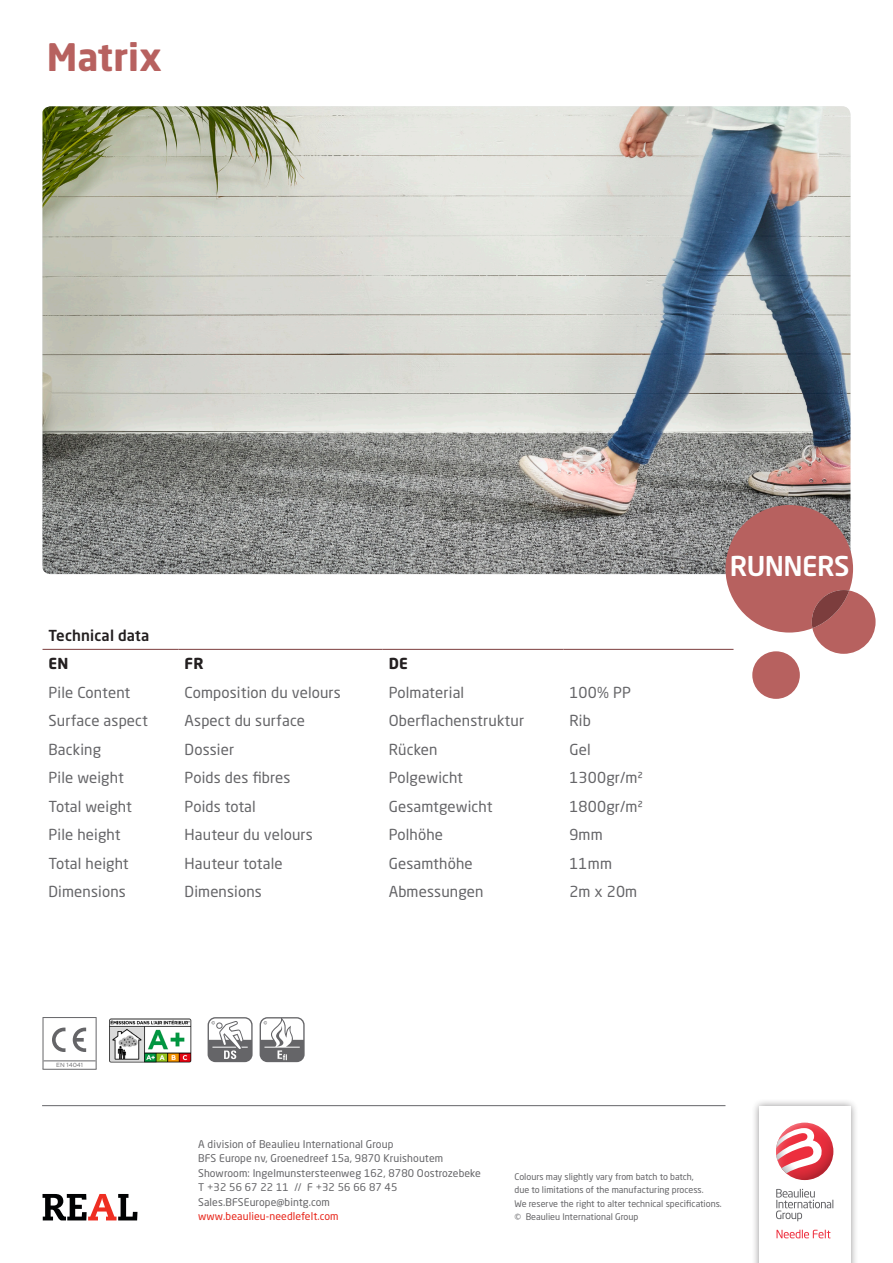
<style>
.page{position:relative;width:893px;height:1263px;background:#fff}
.page>*{position:absolute;margin:0;border:0;box-sizing:border-box;transform-origin:0 0}
._01_Titel_work{font:700 37.5px "Neo Sans Pro";color:#b7615f}
.t1{font:500 27px "Neo Sans Pro";letter-spacing:-.02em;color:#fff}
._03_Technical_data_i{font:15px "Neo Sans Pro";letter-spacing:.01em;color:#656568}
._02_Technical_data{font:500 15px "Neo Sans Pro";letter-spacing:.01em;color:#231f20}
._03_Technical_data_i-2{font:700 15px "Neo Sans Pro";color:#231f20}
.t2{font:10.5px/14.5px "Neo Sans Pro";letter-spacing:.01em;color:#656568}
.t3{font:10.5px "Neo Sans Pro";letter-spacing:.01em;color:#e72419}
.t4{font:9px/13.5px "Neo Sans Pro";color:#656568}
.t5{font:5.85px "Gotham";color:#656568}
</style>
<div class="page">
<svg style="left:73px;top:1027px;width:13px;height:25px"></svg>
<svg style="left:52px;top:1027px;width:13px;height:25px"></svg>
<hr style="left:43px;top:1017px;width:54px;height:1px;background:#656568">
<hr style="left:43px;top:1018px;width:1px;height:43px;background:#656568">
<hr style="left:96px;top:1018px;width:1px;height:43px;background:#656568">
<hr style="left:44px;top:1060px;width:52px;height:1px;background:#656568">
<hr style="left:43px;top:1069px;width:54px;height:1px;background:#656568">
<img style="left:109px;top:1018px;width:83px;height:44px">
<hr style="left:43px;top:649px;width:136px;height:1px;background:#7c3d3d">
<hr style="left:179px;top:649px;width:204px;height:1px;background:#7c3d3d">
<hr style="left:383px;top:649px;width:180px;height:1px;background:#7c3d3d">
<hr style="left:563px;top:649px;width:170px;height:1px;background:#7c3d3d">
<img style="left:43px;top:106px;width:807px;height:468px">
<svg style="left:43px;top:1194px;width:94px;height:26px"></svg>
<div style="left:751px;top:1098px;width:108px;height:165px;background:#231f20;opacity:.5"></div>
<div style="left:759px;top:1106px;width:91px;height:157px;background:#fff"></div>
<svg style="left:776px;top:1189px;width:57px;height:32px"></svg>
<svg style="left:776px;top:1123px;width:57px;height:57px"></svg>
<svg style="left:776px;top:1128px;width:46px;height:45px"></svg>
<svg style="left:776px;top:1230px;width:54px;height:8px"></svg>
<hr style="left:42px;top:1105px;width:683px;height:1px;background:#656568">
<svg style="left:725px;top:505px;width:151px;height:149px"></svg>
<div style="left:752px;top:651px;width:48px;height:48px;background:#b7615f;border-radius:50%"></div>
<p class="_01_Titel_work" style="left:47px;top:33px;width:117px">Matrix</p>
<p class="_02_Technical_data" style="left:49px;top:626px;width:102px">Technical data</p>
<p class="_03_Technical_data_i-2" style="left:49px;top:654px;width:21px">EN</p>
<p class="_03_Technical_data_i-2" style="left:185px;top:654px;width:21px">FR</p>
<p class="_03_Technical_data_i-2" style="left:389px;top:654px;width:21px">DE</p>
<p class="_03_Technical_data_i" style="left:49px;top:683px;width:83px">Pile Content</p>
<p class="_03_Technical_data_i" style="left:185px;top:683px;width:158px">Composition du velours</p>
<p class="_03_Technical_data_i" style="left:389px;top:683px;width:77px">Polmaterial</p>
<p class="_03_Technical_data_i" style="left:569px;top:683px;width:63px">100% PP</p>
<p class="_03_Technical_data_i" style="left:49px;top:712px;width:101px">Surface aspect</p>
<p class="_03_Technical_data_i" style="left:185px;top:712px;width:122px">Aspect du surface</p>
<p class="_03_Technical_data_i" style="left:389px;top:712px;width:137px">Oberflachenstruktur</p>
<p class="_03_Technical_data_i" style="left:569px;top:712px;width:23px">Rib</p>
<p class="_03_Technical_data_i" style="left:49px;top:740px;width:54px">Backing</p>
<p class="_03_Technical_data_i" style="left:185px;top:740px;width:51px">Dossier</p>
<p class="_03_Technical_data_i" style="left:389px;top:740px;width:50px">Rücken</p>
<p class="_03_Technical_data_i" style="left:569px;top:740px;width:23px">Gel</p>
<p class="_03_Technical_data_i" style="left:49px;top:768px;width:77px">Pile weight</p>
<p class="_03_Technical_data_i" style="left:185px;top:768px;width:107px">Poids des fibres</p>
<p class="_03_Technical_data_i" style="left:389px;top:768px;width:76px">Polgewicht</p>
<p class="_03_Technical_data_i" style="left:569px;top:768px;width:75px">1300gr/m²</p>
<p class="_03_Technical_data_i" style="left:49px;top:797px;width:85px">Total weight</p>
<p class="_03_Technical_data_i" style="left:185px;top:797px;width:73px">Poids total</p>
<p class="_03_Technical_data_i" style="left:389px;top:797px;width:105px">Gesamtgewicht</p>
<p class="_03_Technical_data_i" style="left:569px;top:797px;width:75px">1800gr/m²</p>
<p class="_03_Technical_data_i" style="left:49px;top:825px;width:74px">Pile height</p>
<p class="_03_Technical_data_i" style="left:185px;top:825px;width:130px">Hauteur du velours</p>
<p class="_03_Technical_data_i" style="left:389px;top:825px;width:56px">Polhöhe</p>
<p class="_03_Technical_data_i" style="left:569px;top:825px;width:35px">9mm</p>
<p class="_03_Technical_data_i" style="left:49px;top:854px;width:82px">Total height</p>
<p class="_03_Technical_data_i" style="left:185px;top:854px;width:100px">Hauteur totale</p>
<p class="_03_Technical_data_i" style="left:389px;top:854px;width:85px">Gesamthöhe</p>
<p class="_03_Technical_data_i" style="left:569px;top:854px;width:44px">11mm</p>
<p class="_03_Technical_data_i" style="left:49px;top:882px;width:79px">Dimensions</p>
<p class="_03_Technical_data_i" style="left:185px;top:882px;width:79px">Dimensions</p>
<p class="_03_Technical_data_i" style="left:389px;top:882px;width:96px">Abmessungen</p>
<p class="_03_Technical_data_i" style="left:569px;top:882px;width:69px">2m x 20m</p>
<h2 class="t1" style="left:730px;top:549px;width:121px">RUNNERS</h2>
<p class="t5" style="left:56px;top:1061px;width:28px">EN 14041</p>
<p class="t2" style="left:198px;top:1136px;width:284px">A division of Beaulieu International Group<br>BFS Europe nv, Groenedreef 15a, 9870 Kruishoutem Showroom: Ingelmunstersteenweg 162, 8780 Oostrozebeke T +32 56 67 22 11 // F +32 56 66 87 45<br>Sales.BFSEurope@bintg.com</p>
<p class="t3" style="left:198px;top:1210px;width:142px">www.beaulieu-needlefelt.com</p>
<p class="t4" style="left:514px;top:1169px;width:209px">Colours may slightly vary from batch to batch,<br>due to limitations of the manufacturing process.<br>We reserve the right to alter technical specifications. © Beaulieu International Group</p>
</div>
